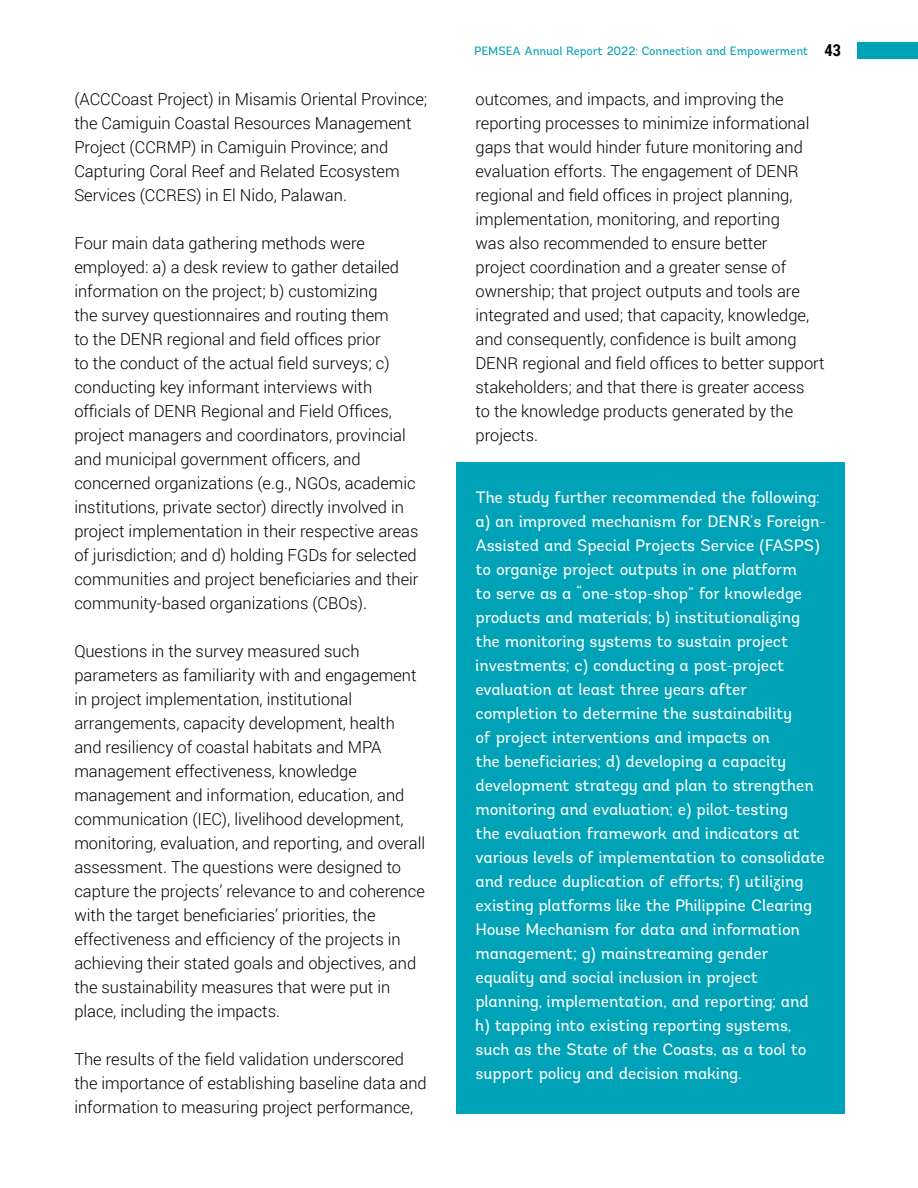
<style>
.page{position:relative;width:918px;height:1188px;background:#fff}
.page>*{position:absolute;margin:0;border:0;box-sizing:border-box;transform-origin:0 0}
.t1{font:300 16.5px/24px "Roboto";color:#000}
.t2{font:16.5px/24px "Andes";letter-spacing:-.01em;color:#fff}
.t3{font:12px "Andes";letter-spacing:-.015em;color:#00a2b7}
.s1{font-family:"Roboto Condensed";font-weight:700;font-size:16.5px;color:#000}
</style>
<div class="page">
<div style="left:857px;top:43px;width:61px;height:16px;background:#00a2b7"></div>
<div style="left:456px;top:462px;width:389px;height:652px;background:#00a2b7"></div>
<p class="t1" style="left:74px;top:86px;width:355px">(ACCCoast Project) in Misamis Oriental Province; the Camiguin Coastal Resources Management Project (CCRMP) in Camiguin Province; and Capturing Coral Reef and Related Ecosystem Services (CCRES) in El Nido, Palawan.</p>
<p class="t1" style="left:74px;top:231px;width:346px">Four main data gathering methods were employed: a) a desk review to gather detailed information on the project; b) customizing<br>the survey questionnaires and routing them<br>to the DENR regional and field offices prior<br>to the conduct of the actual field surveys; c) conducting key informant interviews with officials of DENR Regional and Field Offices, project managers and coordinators, provincial and municipal government officers, and concerned organizations (e.g., NGOs, academic institutions, private sector) directly involved in project implementation in their respective areas of jurisdiction; and d) holding FGDs for selected communities and project beneficiaries and their community-based organizations (CBOs).</p>
<p class="t1" style="left:74px;top:639px;width:352px">Questions in the survey measured such parameters as familiarity with and engagement in project implementation, institutional arrangements, capacity development, health and resiliency of coastal habitats and MPA management effectiveness, knowledge management and information, education, and communication (IEC), livelihood development, monitoring, evaluation, and reporting, and overall assessment. The questions were designed to capture the projects’ relevance to and coherence with the target beneficiaries’ priorities, the effectiveness and efficiency of the projects in achieving their stated goals and objectives, and the sustainability measures that were put in place, including the impacts.</p>
<p class="t1" style="left:74px;top:1047px;width:354px">The results of the field validation underscored the importance of establishing baseline data and information to measuring project performance,</p>
<p class="t3" style="left:474px;top:43px;width:368px">PEMSEA Annual Report 2022: Connection and Empowerment <span class="s1">43</span></p>
<p class="t1" style="left:476px;top:87px;width:351px">outcomes, and impacts, and improving the reporting processes to minimize informational gaps that would hinder future monitoring and evaluation efforts. The engagement of DENR regional and field offices in project planning, implementation, monitoring, and reporting<br>was also recommended to ensure better<br>project coordination and a greater sense of ownership; that project outputs and tools are integrated and used; that capacity, knowledge, and consequently, confidence is built among DENR regional and field offices to better support stakeholders; and that there is greater access<br>to the knowledge products generated by the projects.</p>
<p class="t2" style="left:476px;top:485px;width:351px">The study further recommended the following: a) an improved mechanism for DENR’s Foreign-Assisted and Special Projects Service (FASPS) to organize project outputs in one platform<br>to serve as a “one-stop-shop” for knowledge products and materials; b) institutionalizing the monitoring systems to sustain project investments; c) conducting a post-project evaluation at least three years after completion to determine the sustainability<br>of project interventions and impacts on<br>the beneficiaries; d) developing a capacity development strategy and plan to strengthen monitoring and evaluation; e) pilot-testing<br>the evaluation framework and indicators at various levels of implementation to consolidate and reduce duplication of efforts; f) utilizing existing platforms like the Philippine Clearing House Mechanism for data and information management; g) mainstreaming gender equality and social inclusion in project planning, implementation, and reporting; and h) tapping into existing reporting systems, such as the State of the Coasts, as a tool to support policy and decision making.</p>
</div>
